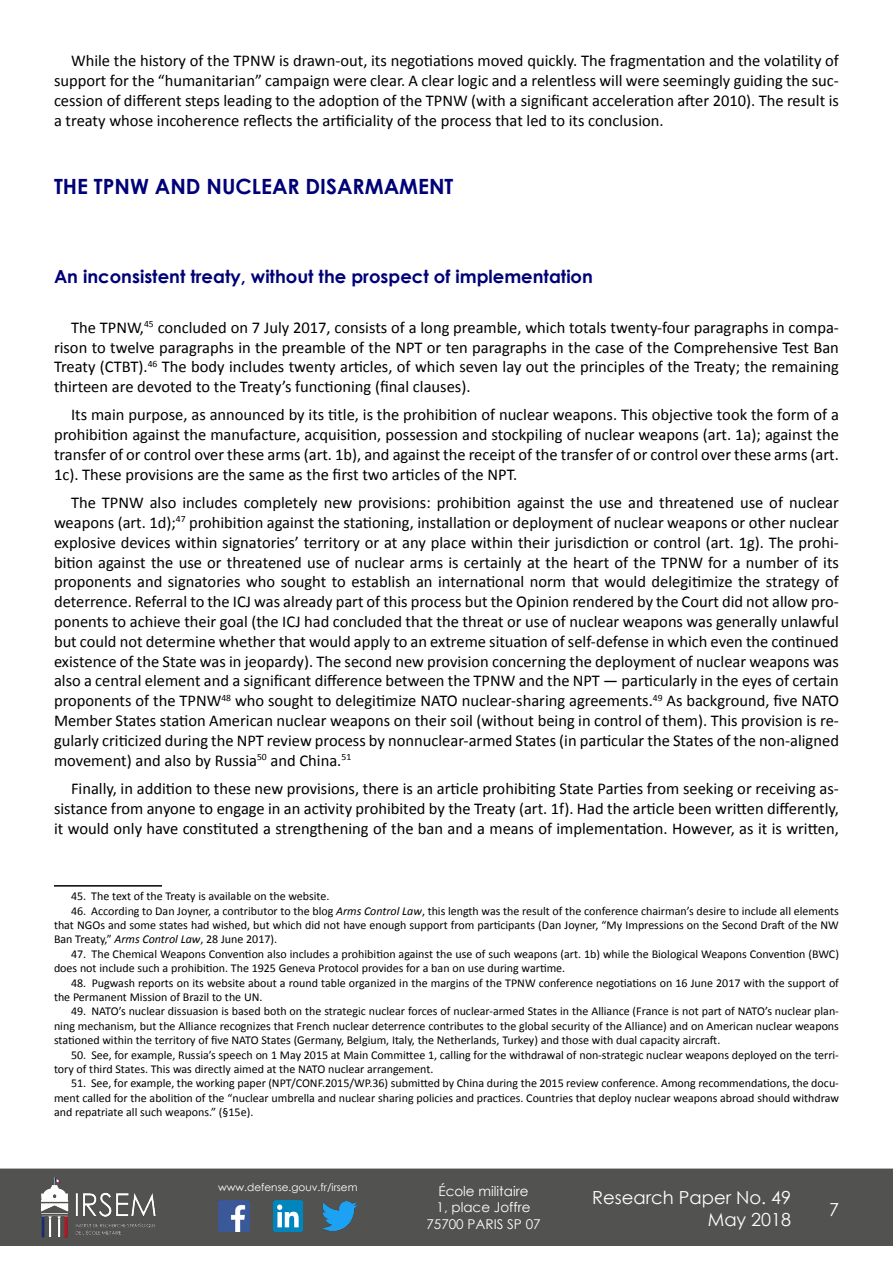
<style>
.page{position:relative;width:893px;height:1263px;background:#fff}
.page>*{position:absolute;margin:0;border:0;box-sizing:border-box;transform-origin:0 0}
.Titre_1{font:700 21px "Century Gothic";color:#000078}
.Titre_2{font:700 18px "Century Gothic";color:#000078}
.t1{font:18px/21.6px "Century Gothic";color:#fff;text-align:right}
.Texte_courant{font:16.5px/19.8px "Calibri";color:#000;text-align:justify}
.t2{font:13.5px/16.2px "Century Gothic";color:#fff;text-align:center}
.Note_de_bas_de_page{font:12px/14.4px "Calibri";color:#000;text-align:justify}
.t3{font:10.5px "Century Gothic";color:#fff}
.s1{font-style:italic}
</style>
<div class="page">
<div style="left:0;top:1168px;width:893px;height:78px;background:#525251;border:2px solid #525251"></div>
<img style="left:39px;top:1169px;width:117px;height:76px">
<img style="left:322px;top:1201px;width:36px;height:30px">
<img style="left:218px;top:1200px;width:31px;height:32px">
<img style="left:274px;top:1200px;width:28px;height:32px">
<hr style="left:54px;top:885px;width:108px;height:1px;background:#000">
<p class="Texte_courant" style="left:54px;top:51px;width:786px;text-indent:17px">While the history of the TPNW is drawn-out, its negotiations moved quickly. The fragmentation and the volatility of support for the “humanitarian” campaign were clear. A clear logic and a relentless will were seemingly guiding the suc&shy;cession of different steps leading to the adoption of the TPNW (with a significant acceleration after 2010). The result is a treaty whose incoherence reflects the artificiality of the process that led to its conclusion.</p>
<p class="Titre_1" style="left:54px;top:170px;width:401px">THE TPNW AND NUCLEAR DISARMAMENT</p>
<p class="Titre_2" style="left:54px;top:263px;width:540px">An inconsistent treaty, without the prospect of implementation</p>
<p class="Texte_courant" style="left:54px;top:317px;width:786px;text-indent:17px">The TPNW,<sup>45</sup> concluded on 7 July 2017, consists of a long preamble, which totals twenty-four paragraphs in compa&shy;rison to twelve paragraphs in the preamble of the NPT or ten paragraphs in the case of the Comprehensive Test Ban Treaty (CTBT).<sup>46</sup> The body includes twenty articles, of which seven lay out the principles of the Treaty; the remaining thirteen are devoted to the Treaty’s functioning (final clauses).</p>
<p class="Texte_courant" style="left:54px;top:405px;width:786px;text-indent:17px">Its main purpose, as announced by its title, is the prohibition of nuclear weapons. This objective took the form of a prohibition against the manufacture, acquisition, possession and stockpiling of nuclear weapons (art. 1a); against the transfer of or control over these arms (art. 1b), and against the receipt of the transfer of or control over these arms (art.<br>1c). These provisions are the same as the first two articles of the NPT.</p>
<p class="Texte_courant" style="left:54px;top:493px;width:786px;text-indent:17px">The TPNW also includes completely new provisions: prohibition against the use and threatened use of nuclear weapons (art. 1d);<sup>47</sup> prohibition against the stationing, installation or deployment of nuclear weapons or other nuclear explosive devices within signatories’ territory or at any place within their jurisdiction or control (art. 1g). The prohi&shy;bition against the use or threatened use of nuclear arms is certainly at the heart of the TPNW for a number of its proponents and signatories who sought to establish an international norm that would delegitimize the strategy of deterrence. Referral to the ICJ was already part of this process but the Opinion rendered by the Court did not allow pro&shy;ponents to achieve their goal (the ICJ had concluded that the threat or use of nuclear weapons was generally unlawful but could not determine whether that would apply to an extreme situation of self-defense in which even the continued existence of the State was in jeopardy). The second new provision concerning the deployment of nuclear weapons was also a central element and a significant difference between the TPNW and the NPT — particularly in the eyes of certain proponents of the TPNW<sup>48</sup> who sought to delegitimize NATO nuclear-sharing agreements.<sup>49</sup> As background, five NATO Member States station American nuclear weapons on their soil (without being in control of them). This provision is re&shy;gularly criticized during the NPT review process by nonnuclear-armed States (in particular the States of the non-aligned movement) and also by Russia<sup>50</sup> and China.<sup>51</sup></p>
<p class="Texte_courant" style="left:54px;top:778px;width:786px;text-indent:17px">Finally, in addition to these new provisions, there is an article prohibiting State Parties from seeking or receiving as&shy;sistance from anyone to engage in an activity prohibited by the Treaty (art. 1f). Had the article been written differently, it would only have constituted a strengthening of the ban and a means of implementation. However, as it is written,</p>
<p class="Note_de_bas_de_page" style="left:71px;top:889px;width:260px">45. The text of the Treaty is available on the website.</p>
<p class="Note_de_bas_de_page" style="left:54px;top:903px;width:786px;text-indent:17px">46. According to Dan Joyner, a contributor to the blog <span class="s1">Arms Control Law</span>, this length was the result of the conference chairman’s desire to include all elements that NGOs and some states had wished, but which did not have enough support from participants (Dan Joyner, “My Impressions on the Second Draft of the NW Ban Treaty,” <span class="s1">Arms Control Law</span>, 28 June 2017).</p>
<p class="Note_de_bas_de_page" style="left:54px;top:947px;width:786px;text-indent:17px">47. The Chemical Weapons Convention also includes a prohibition against the use of such weapons (art. 1b) while the Biological Weapons Convention (BWC) does not include such a prohibition. The 1925 Geneva Protocol provides for a ban on use during wartime.</p>
<p class="Note_de_bas_de_page" style="left:54px;top:975px;width:786px;text-indent:17px">48. Pugwash reports on its website about a round table organized in the margins of the TPNW conference negotiations on 16 June 2017 with the support of the Permanent Mission of Brazil to the UN.</p>
<p class="Note_de_bas_de_page" style="left:54px;top:1004px;width:786px;text-indent:17px">49. NATO’s nuclear dissuasion is based both on the strategic nuclear forces of nuclear-armed States in the Alliance (France is not part of NATO’s nuclear plan&shy;ning mechanism, but the Alliance recognizes that French nuclear deterrence contributes to the global security of the Alliance) and on American nuclear weapons stationed within the territory of five NATO States (Germany, Belgium, Italy, the Netherlands, Turkey) and those with dual capacity aircraft.</p>
<p class="Note_de_bas_de_page" style="left:54px;top:1047px;width:786px;text-indent:17px">50. See, for example, Russia’s speech on 1 May 2015 at Main Committee 1, calling for the withdrawal of non-strategic nuclear weapons deployed on the terri&shy;tory of third States. This was directly aimed at the NATO nuclear arrangement.</p>
<p class="Note_de_bas_de_page" style="left:54px;top:1076px;width:786px;text-indent:17px">51. See, for example, the working paper (NPT/CONF.2015/WP.36) submitted by China during the 2015 review conference. Among recommendations, the docu&shy;ment called for the abolition of the “nuclear umbrella and nuclear sharing policies and practices. Countries that deploy nuclear weapons abroad should withdraw and repatriate all such weapons.” (§15e).</p>
<p class="t3" style="left:218px;top:1179px;width:141px">www.defense.gouv.fr/irsem</p>
<p class="t2" style="left:426px;top:1183px;width:116px">École militaire<br>1, place Joffre<br>75700 PARIS SP 07</p>
<p class="t1" style="left:592px;top:1186px;width:200px">Research Paper No. 49<br>May 2018</p>
<p class="t1" style="left:829px;top:1198px;width:11px">7</p>
</div>
